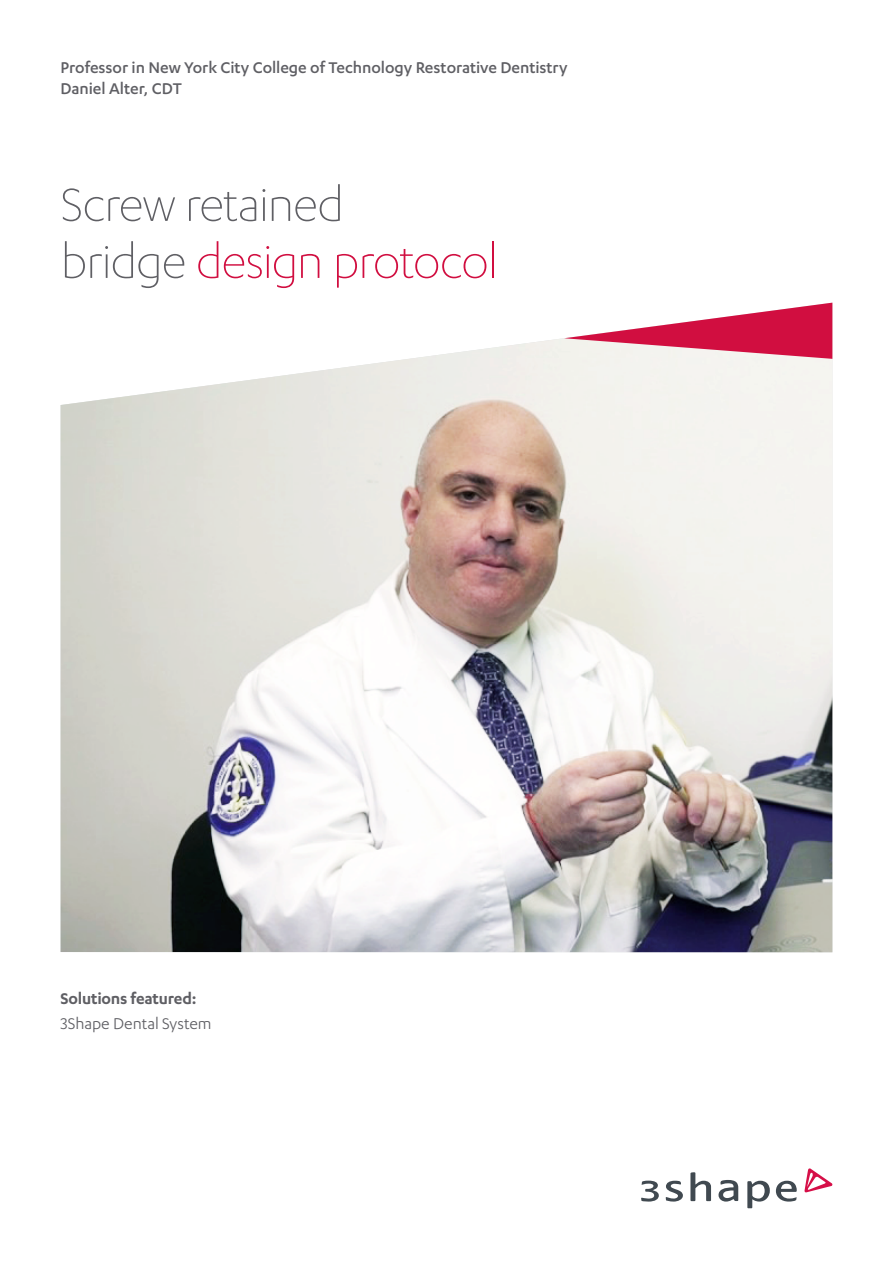
<style>
.page{position:relative;width:893px;height:1263px;background:#fff}
.page>*{position:absolute;margin:0;border:0;box-sizing:border-box;transform-origin:0 0}
.t1{font:300 54px/57px "Karbon";letter-spacing:-.025em;color:#5f5f64}
.Dr_and_Clinic{font:500 18px/21px "Karbon";letter-spacing:-.005em;color:#5f5f64}
.intro_title{font:600 18px "Karbon";letter-spacing:-.01em;color:#5f5f64}
.intro_body{font:18px "Karbon";color:#5f5f64}
.s1{color:#d10e40}
</style>
<div class="page">
<img style="left:61px;top:338px;width:771px;height:614px">
<svg style="left:564px;top:303px;width:268px;height:56px"></svg>
<svg style="left:666px;top:1181px;width:17px;height:20px"></svg>
<svg style="left:690px;top:1172px;width:21px;height:29px"></svg>
<svg style="left:718px;top:1180px;width:20px;height:21px"></svg>
<svg style="left:747px;top:1181px;width:23px;height:27px"></svg>
<svg style="left:776px;top:1181px;width:21px;height:20px"></svg>
<svg style="left:641px;top:1180px;width:18px;height:21px"></svg>
<svg style="left:804px;top:1168px;width:29px;height:24px"></svg>
<p class="Dr_and_Clinic" style="left:61px;top:56px;width:509px">Professor in New York City College of Technology Restorative Dentistry<br>Daniel Alter, CDT</p>
<p class="t1" style="left:61px;top:175px;width:439px">Screw retained<br>bridge <span class="s1">design protocol</span></p>
<p class="intro_title" style="left:61px;top:988px;width:137px">Solutions featured:</p>
<p class="intro_body" style="left:61px;top:1014px;width:153px">3Shape Dental System</p>
</div>
